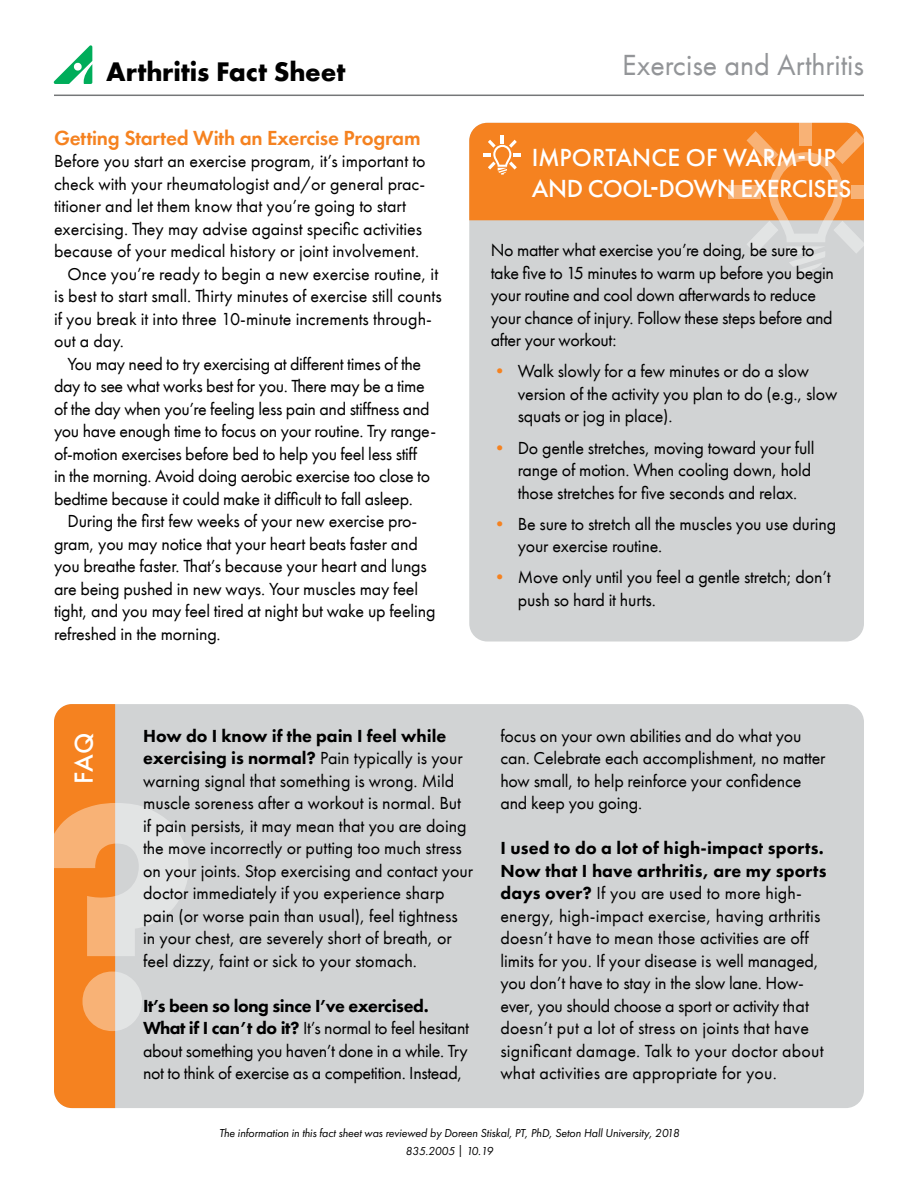
<style>
.page{position:relative;width:918px;height:1188px;background:#fff}
.page>*{position:absolute;margin:0;border:0;box-sizing:border-box;transform-origin:0 0}
.t1{font:30px "Futura PT";color:#939598}
.t2{font:700 27.75px "Futura PT";color:#000}
.t3{font:500 27px "Futura PT";color:#fff}
.t4{font:500 25.5px/30.6px "Futura PT";letter-spacing:-.015em;color:#fff}
.t5{font:600 21px "Futura PT";letter-spacing:-.01em;color:#f58220}
.t6{font:18px/22.5px "Futura PT";letter-spacing:-.01em;color:#000}
.t7{font:18px/22.5px "Futura PT";letter-spacing:.01em;color:#000}
.t8{font:italic 12px/18px "Futura PT";letter-spacing:-.01em;color:#000;text-align:center}
.s1{color:#f58220}
.s2{font-weight:800}
</style>
<div class="page">
<svg style="left:54px;top:45px;width:38px;height:39px"></svg>
<div style="left:54px;top:704px;width:810px;height:404px;background:#d1d3d4;border-radius:18px"></div>
<hr style="left:54px;top:95px;width:810px;height:1px;background:#757779">
<svg style="left:54px;top:704px;width:134px;height:404px"></svg>
<div style="left:469px;top:123px;width:395px;height:519px;background:#d1d3d4;border-radius:18px"></div>
<svg style="left:469px;top:123px;width:395px;height:151px"></svg>
<h2 class="t2" style="left:106px;top:54px;width:241px">Arthritis Fact Sheet</h2>
<h1 class="t1" style="left:622px;top:47px;width:243px">Exercise and Arthritis</h1>
<p class="t5" style="left:54px;top:124px;width:368px">Getting Started With an Exercise Program</p>
<p class="t6" style="left:54px;top:150px;width:373px">Before you start an exercise program, it’s important to</p>
<p class="t6" style="left:54px;top:172px;width:373px">check with your rheumatologist and/or general prac-</p>
<p class="t6" style="left:54px;top:195px;width:354px">titioner and let them know that you’re going to start</p>
<p class="t6" style="left:54px;top:217px;width:370px">exercising. They may advise against specific activities</p>
<p class="t6" style="left:54px;top:240px;width:367px">because of your medical history or joint involvement.</p>
<p class="t6" style="left:68px;top:262px;width:372px">Once you’re ready to begin a new exercise routine, it</p>
<p class="t6" style="left:54px;top:285px;width:389px">is best to start small. Thirty minutes of exercise still counts</p>
<p class="t6" style="left:54px;top:307px;width:379px">if you break it into three 10-minute increments through-</p>
<p class="t6" style="left:54px;top:330px;width:72px">out a day.</p>
<p class="t6" style="left:68px;top:352px;width:355px">You may need to try exercising at different times of the</p>
<p class="t6" style="left:54px;top:375px;width:372px">day to see what works best for you. There may be a time</p>
<p class="t6" style="left:54px;top:397px;width:377px">of the day when you’re feeling less pain and stiffness and</p>
<p class="t6" style="left:54px;top:420px;width:384px">you have enough time to focus on your routine. Try range-</p>
<p class="t6" style="left:54px;top:442px;width:365px">of-motion exercises before bed to help you feel less stiff</p>
<p class="t6" style="left:54px;top:465px;width:378px">in the morning. Avoid doing aerobic exercise too close to</p>
<p class="t6" style="left:54px;top:487px;width:361px">bedtime because it could make it difficult to fall asleep.</p>
<p class="t6" style="left:68px;top:510px;width:351px">During the first few weeks of your new exercise pro-</p>
<p class="t6" style="left:54px;top:532px;width:365px">gram, you may notice that your heart beats faster and</p>
<p class="t6" style="left:54px;top:555px;width:374px">you breathe faster. That’s because your heart and lungs</p>
<p class="t6" style="left:54px;top:577px;width:366px">are being pushed in new ways. Your muscles may feel</p>
<p class="t6" style="left:54px;top:600px;width:383px">tight, and you may feel tired at night but wake up feeling</p>
<p class="t6" style="left:54px;top:622px;width:168px">refreshed in the morning.</p>
<h3 class="t4" style="left:532px;top:142px;width:321px">IMPORTANCE OF WARM-UP<br>AND COOL-DOWN EXERCISES</h3>
<p class="t6" style="left:491px;top:239px;width:345px">No matter what exercise you’re doing, be sure to take five to 15 minutes to warm up before you begin your routine and cool down afterwards to reduce your chance of injury. Follow these steps before and after your workout:</p>
<p class="t6" style="left:518px;top:360px;width:321px;text-indent:-27px"><span class="s1">•</span> Walk slowly for a few minutes or do a slow version of the activity you plan to do (e.g., slow squats or jog in place).</p>
<p class="t6" style="left:518px;top:436px;width:298px;text-indent:-27px"><span class="s1">•</span> Do gentle stretches, moving toward your full range of motion. When cooling down, hold those stretches for five seconds and relax.</p>
<p class="t6" style="left:518px;top:512px;width:320px;text-indent:-27px"><span class="s1">•</span> Be sure to stretch all the muscles you use during your exercise routine.</p>
<p class="t6" style="left:518px;top:566px;width:315px;text-indent:-27px"><span class="s1">•</span> Move only until you feel a gentle stretch; don’t push so hard it hurts.</p>
<h3 class="t3" style="left:68px;top:784px;width:53px;rotate:-90deg">FAQ</h3>
<p class="t6" style="left:143px;top:725px;width:332px"><span class="s2">How do I know if the pain I feel while exercising is normal?</span> Pain typically is your warning signal that something is wrong. Mild muscle soreness after a workout is normal. But if pain persists, it may mean that you are doing the move incorrectly or putting too much stress on your joints. Stop exercising and contact your doctor immediately if you experience sharp pain (or worse pain than usual), feel tightness in your chest, are severely short of breath, or feel dizzy, faint or sick to your stomach.</p>
<p class="t6" style="left:143px;top:995px;width:327px"><span class="s2">It’s been so long since I’ve exercised.<br>What if I can’t do it?</span> It’s normal to feel hesitant about something you haven’t done in a while. Try not to think of exercise as a competition. Instead,</p>
<p class="t6" style="left:500px;top:725px;width:327px">focus on your own abilities and do what you can. Celebrate each accomplishment, no matter how small, to help reinforce your confidence and keep you going.</p>
<p class="t7" style="left:500px;top:837px;width:328px"><span class="s2">I used to do a lot of high-impact sports.<br>Now that I have arthritis, are my sports days over?</span> If you are used to more high&shy;energy, high-impact exercise, having arthritis doesn’t have to mean those activities are off limits for you. If your disease is well managed, you don’t have to stay in the slow lane. How&shy;ever, you should choose a sport or activity that doesn’t put a lot of stress on joints that have significant damage. Talk to your doctor about what activities are appropriate for you.</p>
<p class="t8" style="left:219px;top:1123px;width:462px">The information in this fact sheet was reviewed by Doreen Stiskal, PT, PhD, Seton Hall University, 2018<br>835.2005 | 10.19</p>
</div>
